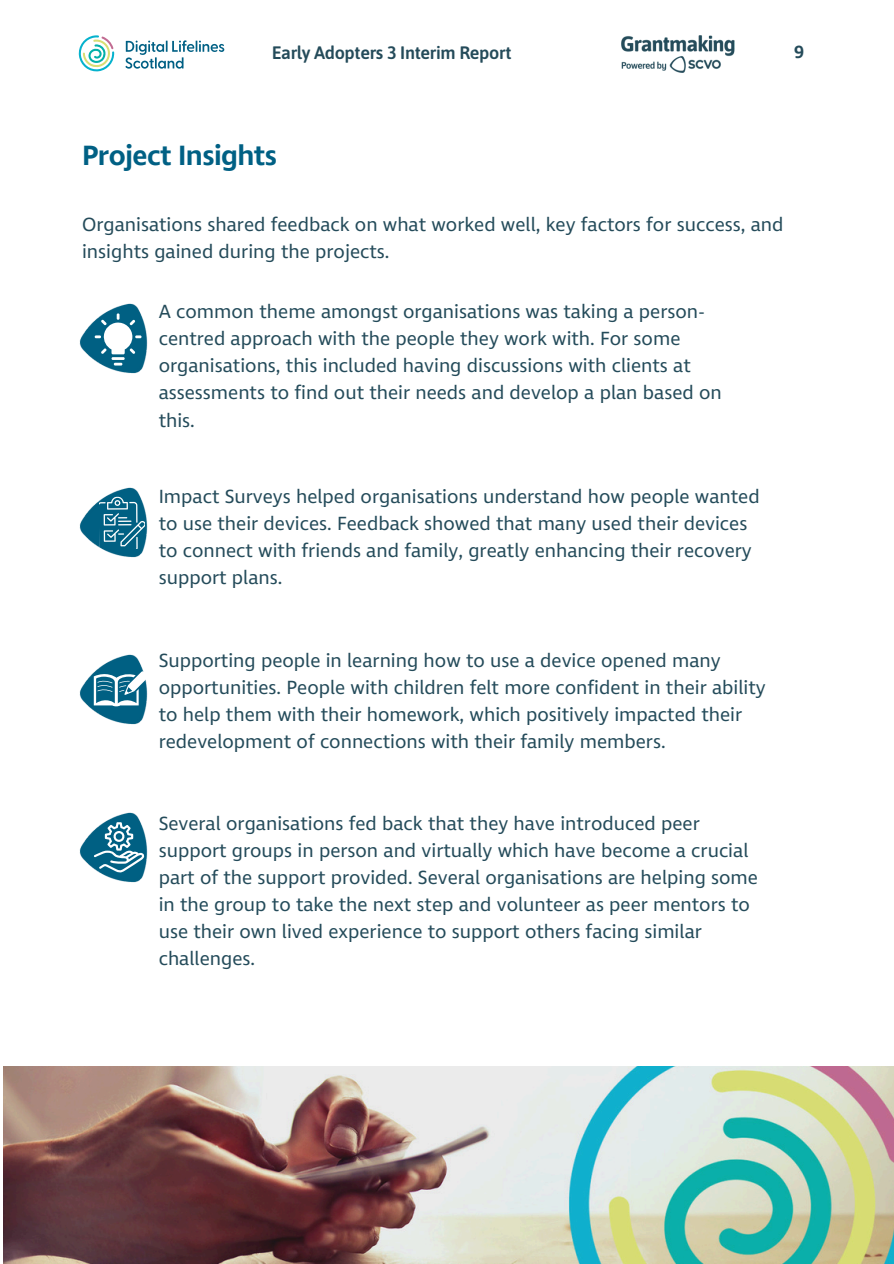
<style>
.page{position:relative;width:894px;height:1264px;background:#fff}
.page>*{position:absolute;margin:0;border:0;box-sizing:border-box;transform-origin:0 0}
.t1{font:600 28.5px "Ingra SCVO";letter-spacing:-.02em;color:#006084}
.t2{font:19.5px/27px "Ingra SCVO";color:#244b5a}
.t3{font:600 18px "Asap";letter-spacing:-.02em;color:#244b5a}
.t4{font:600 18px "Ingra SCVO";color:#244b5a}
</style>
<div class="page">
<img style="left:4px;top:1066px;width:889px;height:197px">
<svg style="left:125px;top:40px;width:99px;height:29px"></svg>
<svg style="left:78px;top:35px;width:37px;height:36px"></svg>
<img style="left:621px;top:35px;width:113px;height:37px">
<img style="left:79px;top:654px;width:68px;height:70px">
<svg style="left:94px;top:671px;width:54px;height:35px"></svg>
<img style="left:79px;top:303px;width:69px;height:70px">
<svg style="left:94px;top:313px;width:48px;height:52px"></svg>
<img style="left:79px;top:812px;width:69px;height:70px">
<svg style="left:94px;top:822px;width:50px;height:50px"></svg>
<img style="left:79px;top:487px;width:69px;height:70px">
<svg style="left:99px;top:496px;width:45px;height:52px;background:#337f9b"></svg>
<p class="t3" style="left:272px;top:42px;width:241px">Early Adopters 3 Interim Report</p>
<p class="t4" style="left:794px;top:41px;width:12px">9</p>
<p class="t1" style="left:82px;top:138px;width:196px">Project Insights</p>
<p class="t2" style="left:82px;top:211px;width:702px">Organisations shared feedback on what worked well, key factors for success, and insights gained during the projects.</p>
<p class="t2" style="left:159px;top:299px;width:564px">A common theme amongst organisations was taking a person&shy;centred approach with the people they work with. For some organisations, this included having discussions with clients at assessments to find out their needs and develop a plan based on this.</p>
<p class="t2" style="left:159px;top:483px;width:602px">Impact Surveys helped organisations understand how people wanted to use their devices. Feedback showed that many used their devices to connect with friends and family, greatly enhancing their recovery support plans.</p>
<p class="t2" style="left:159px;top:647px;width:608px">Supporting people in learning how to use a device opened many opportunities. People with children felt more confident in their ability to help them with their homework, which positively impacted their redevelopment of connections with their family members.</p>
<p class="t2" style="left:159px;top:809px;width:600px">Several organisations fed back that they have introduced peer support groups in person and virtually which have become a crucial part of the support provided. Several organisations are helping some in the group to take the next step and volunteer as peer mentors to use their own lived experience to support others facing similar challenges.</p>
</div>
